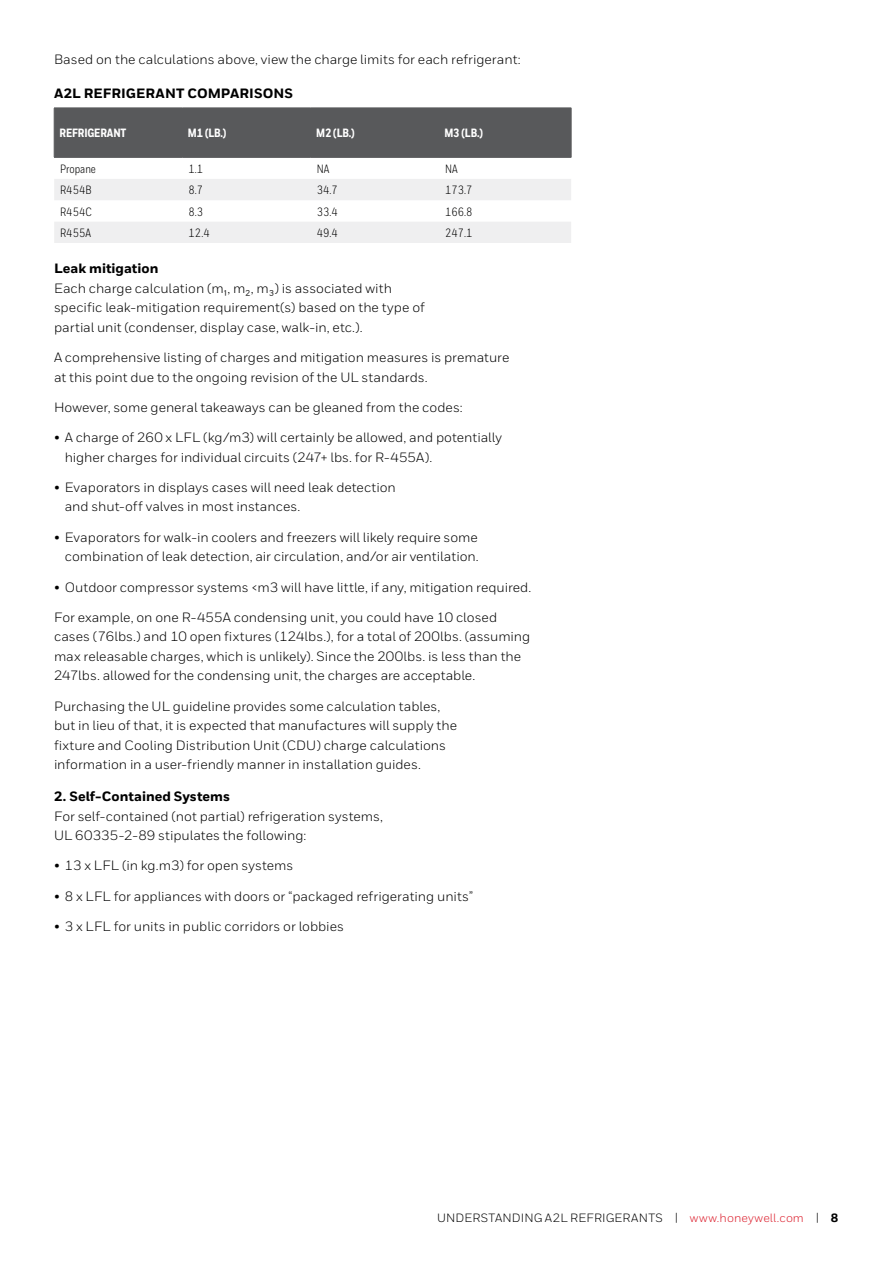
<style>
.page{position:relative;width:893px;height:1263px;background:#fff}
.page>*{position:absolute;margin:0;border:0;box-sizing:border-box;transform-origin:0 0}
.t1{font:13.5px/19.5px "Honeywell Sans";color:#000}
.t2{font:800 13.5px "Honeywell Sans";color:#000}
.t3{font:12px "Honeywell Cond";color:#000}
.t4{font:12px "Honeywell Sans";letter-spacing:.015em;color:#000}
.t5{font:800 12px "Honeywell Cond";letter-spacing:-.01em;color:#fff}
.s1{color:#dc202e}
.s2{font-weight:800}
</style>
<div class="page">
<div style="left:55px;top:109px;width:516px;height:48px;background:#58595b"></div>
<svg style="left:54px;top:179px;width:517px;height:64px"></svg>
<hr style="left:310px;top:108px;width:1px;height:49px;background:#58595b">
<hr style="left:182px;top:108px;width:1px;height:49px;background:#58595b">
<hr style="left:54px;top:108px;width:128px;height:1px;background:#58595b">
<hr style="left:54px;top:108px;width:1px;height:49px;background:#58595b">
<hr style="left:182px;top:108px;width:129px;height:1px;background:#58595b">
<hr style="left:311px;top:108px;width:128px;height:1px;background:#58595b">
<hr style="left:439px;top:108px;width:132px;height:1px;background:#58595b">
<hr style="left:439px;top:108px;width:1px;height:49px;background:#58595b">
<hr style="left:571px;top:108px;width:1px;height:49px;background:#58595b">
<hr style="left:54px;top:157px;width:128px;height:1px;background:#58595b">
<hr style="left:182px;top:157px;width:129px;height:1px;background:#58595b">
<hr style="left:311px;top:157px;width:128px;height:1px;background:#58595b">
<hr style="left:439px;top:157px;width:132px;height:1px;background:#58595b">
<p class="t1" style="left:54px;top:50px;width:468px">Based on the calculations above, view the charge limits for each refrigerant:</p>
<p class="t2" style="left:54px;top:85px;width:241px">A2L REFRIGERANT COMPARISONS</p>
<p class="t5" style="left:60px;top:126px;width:68px">REFRIGERANT</p>
<p class="t5" style="left:188px;top:126px;width:40px">M1 (LB.)</p>
<p class="t5" style="left:316px;top:126px;width:40px">M2 (LB.)</p>
<p class="t5" style="left:444px;top:126px;width:40px">M3 (LB.)</p>
<p class="t3" style="left:60px;top:162px;width:37px">Propane</p>
<p class="t3" style="left:188px;top:162px;width:16px">1.1</p>
<p class="t3" style="left:317px;top:162px;width:14px">NA</p>
<p class="t3" style="left:445px;top:162px;width:14px">NA</p>
<p class="t3" style="left:60px;top:183px;width:33px">R454B</p>
<p class="t3" style="left:188px;top:183px;width:16px">8.7</p>
<p class="t3" style="left:317px;top:183px;width:23px">34.7</p>
<p class="t3" style="left:445px;top:183px;width:29px">173.7</p>
<p class="t3" style="left:60px;top:204px;width:33px">R454C</p>
<p class="t3" style="left:188px;top:204px;width:16px">8.3</p>
<p class="t3" style="left:317px;top:204px;width:23px">33.4</p>
<p class="t3" style="left:445px;top:204px;width:29px">166.8</p>
<p class="t3" style="left:60px;top:226px;width:32px">R455A</p>
<p class="t3" style="left:188px;top:226px;width:23px">12.4</p>
<p class="t3" style="left:317px;top:226px;width:23px">49.4</p>
<p class="t3" style="left:445px;top:226px;width:29px">247.1</p>
<p class="t2" style="left:54px;top:260px;width:106px">Leak mitigation</p>
<p class="t1" style="left:54px;top:278px;width:372px">Each charge calculation (m1, m2, m3) is associated with specific leak-mitigation requirement(s) based on the type of partial unit (condenser, display case, walk-in, etc.).</p>
<p class="t1" style="left:54px;top:348px;width:457px">A comprehensive listing of charges and mitigation measures is premature at this point due to the ongoing revision of the UL standards.</p>
<p class="t1" style="left:54px;top:397px;width:410px">However, some general takeaways can be gleaned from the codes:</p>
<p class="t1" style="left:65px;top:428px;width:439px;text-indent:-11px">• A charge of 260 x LFL (kg/m3) will certainly be allowed, and potentially higher charges for individual circuits (247+ lbs. for R-455A).</p>
<p class="t1" style="left:65px;top:477px;width:333px;text-indent:-11px">• Evaporators in displays cases will need leak detection and shut-off valves in most instances.</p>
<p class="t1" style="left:54px;top:527px;width:426px;text-align:right">• Evaporators for walk-in coolers and freezers will likely require some combination of leak detection, air circulation, and/or air ventilation.</p>
<p class="t1" style="left:54px;top:577px;width:479px">• Outdoor compressor systems &lt;m3 will have little, if any, mitigation required.</p>
<p class="t1" style="left:54px;top:607px;width:478px">For example, on one R-455A condensing unit, you could have 10 closed cases (76lbs.) and 10 open fixtures (124lbs.), for a total of 200lbs. (assuming max releasable charges, which is unlikely). Since the 200lbs. is less than the 247lbs. allowed for the condensing unit, the charges are acceptable.</p>
<p class="t1" style="left:54px;top:696px;width:405px">Purchasing the UL guideline provides some calculation tables, but in lieu of that, it is expected that manufactures will supply the fixture and Cooling Distribution Unit (CDU) charge calculations information in a user-friendly manner in installation guides.</p>
<p class="t2" style="left:54px;top:788px;width:178px">2. Self-Contained Systems</p>
<p class="t1" style="left:54px;top:806px;width:331px">For self-contained (not partial) refrigeration systems,<br>UL 60335-2-89 stipulates the following:</p>
<p class="t1" style="left:54px;top:856px;width:241px">• 13 x LFL (in kg.m3) for open systems</p>
<p class="t1" style="left:54px;top:886px;width:421px">• 8 x LFL for appliances with doors or “packaged refrigerating units”</p>
<p class="t1" style="left:54px;top:916px;width:292px">• 3 x LFL for units in public corridors or lobbies</p>
<p class="t4" style="left:437px;top:1211px;width:403px">UNDERSTANDING A2L REFRIGERANTS | <span class="s1">www.honeywell.com</span> | <span class="s2">8</span></p>
</div>
